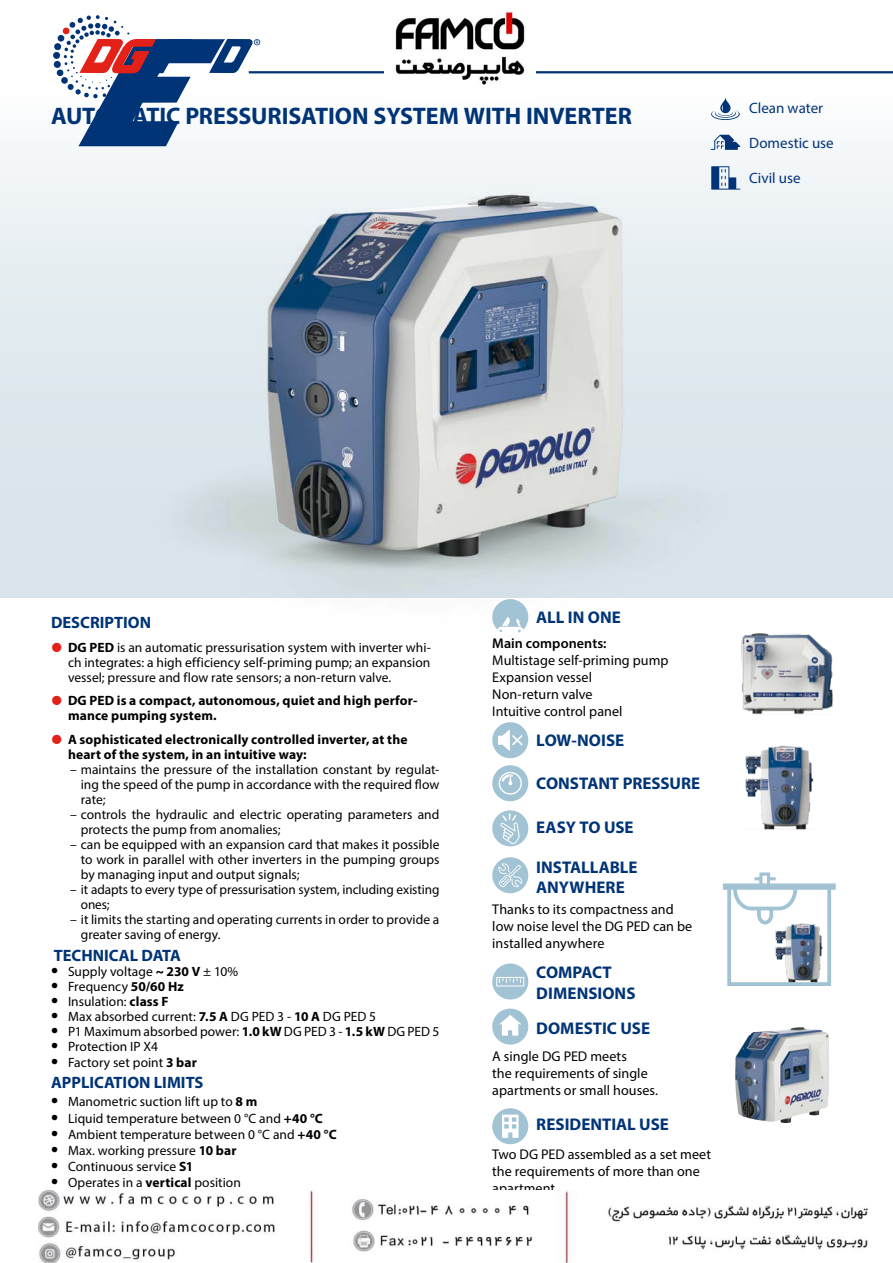
<style>
.page{position:relative;width:893px;height:1263px;background:#fff}
.page>*{position:absolute;margin:0;border:0;box-sizing:border-box;transform-origin:0 0}
.t1{font:700 24px "Myriad Pro";letter-spacing:-.005em;color:#003477}
.t2{font:700 16.95px/20.4px "Myriad Pro";color:#003477}
.t3{font:700 16.5px "Myriad Pro";color:#003477}
.t4{font:15px "Myriad Pro";color:#003477}
.t5{font:14.1px/17px "Myriad Pro";color:#000}
.t6{font:600 14.1px "Myriad Pro";letter-spacing:.005em;color:#000}
.t7{font:13.5px/15px "Myriad Pro";color:#000;text-align:justify}
.t8{font:700 13.5px/15px "Myriad Pro";letter-spacing:.01em;color:#000}
.s1{font-weight:700}
.s2{font-weight:700;font-size:21px}
.s3{font-size:14.25px}
</style>
<div class="page">
<div style="left:0;top:81px;width:893px;height:516px;background:linear-gradient(to bottom,#f7fafb,#d3e0e7)"></div>
<hr style="left:249px;top:71px;width:644px;height:2px;background:#003477">
<svg style="left:53px;top:15px;width:207px;height:131px"></svg>
<img style="left:89px;top:186px;width:698px;height:444px">
<img style="left:268px;top:196px;width:355px;height:360px">
<img style="left:745px;top:745px;width:68px;height:84px">
<img style="left:735px;top:1027px;width:94px;height:96px">
<img style="left:741px;top:633px;width:92px;height:82px">
<div style="left:723px;top:883px;width:113px;height:7px;background:#a1c3d4"></div>
<svg style="left:725px;top:872px;width:108px;height:114px"></svg>
<div style="left:492px;top:722px;width:36px;height:36px;background:#a1c3d4;border-radius:50%"></div>
<svg style="left:498px;top:730px;width:24px;height:21px"></svg>
<div style="left:492px;top:765px;width:36px;height:36px;background:#a1c3d4;border-radius:50%"></div>
<svg style="left:499px;top:772px;width:23px;height:23px"></svg>
<div style="left:492px;top:857px;width:36px;height:36px;background:#a1c3d4;border-radius:50%"></div>
<svg style="left:498px;top:863px;width:24px;height:24px"></svg>
<div style="left:492px;top:599px;width:36px;height:36px;background:#a1c3d4;border-radius:50%"></div>
<svg style="left:497px;top:617px;width:26px;height:19px"></svg>
<div style="left:492px;top:810px;width:36px;height:36px;background:#a1c3d4;border-radius:50%"></div>
<svg style="left:500px;top:813px;width:20px;height:31px"></svg>
<div style="left:492px;top:963px;width:36px;height:36px;background:#a1c3d4;border-radius:50%"></div>
<svg style="left:496px;top:977px;width:28px;height:9px"></svg>
<div style="left:492px;top:1008px;width:36px;height:36px;background:#a1c3d4;border-radius:50%"></div>
<svg style="left:500px;top:1015px;width:21px;height:21px"></svg>
<div style="left:492px;top:1108px;width:36px;height:36px;background:#a1c3d4;border-radius:50%"></div>
<svg style="left:502px;top:1114px;width:16px;height:24px"></svg>
<svg style="left:711px;top:98px;width:29px;height:22px"></svg>
<svg style="left:710px;top:135px;width:30px;height:15px"></svg>
<svg style="left:711px;top:166px;width:29px;height:24px"></svg>
<img style="left:384px;top:11px;width:151px;height:91px">
<img style="left:39px;top:1190px;width:829px;height:73px">
<h1 class="t1" style="left:51px;top:100px;width:582px">AUTOMATIC PRESSURISATION SYSTEM WITH INVERTER</h1>
<p class="t4" style="left:749px;top:99px;width:75px">Clean water</p>
<p class="t4" style="left:749px;top:134px;width:86px">Domestic use</p>
<p class="t4" style="left:749px;top:169px;width:53px">Civil use</p>
<p class="t3" style="left:51px;top:612px;width:102px">DESCRIPTION</p>
<p class="t7" style="left:68px;top:639px;width:364px"><span class="s1">DG PED</span> is an automatic pressurisation system with inverter whi&shy;ch integrates: a high efficiency self-priming pump; an expansion vessel; pressure and flow rate sensors; a non-return valve.</p>
<p class="t8" style="left:68px;top:693px;width:351px">DG PED is a compact, autonomous, quiet and high perfor&shy;mance pumping system.</p>
<p class="t8" style="left:68px;top:731px;width:341px">A sophisticated electronically controlled inverter, at the heart of the system, in an intuitive way:</p>
<p class="t7" style="left:81px;top:761px;width:360px;text-indent:-11px">– maintains the pressure of the installation constant by regulat&shy;ing the speed of the pump in accordance with the required flow rate;</p>
<p class="t7" style="left:81px;top:806px;width:360px;text-indent:-11px">– controls the hydraulic and electric operating parameters and protects the pump from anomalies;</p>
<p class="t7" style="left:81px;top:836px;width:360px;text-indent:-11px">– can be equipped with an expansion card that makes it possible to work in parallel with other inverters in the pumping groups by managing input and output signals;</p>
<p class="t7" style="left:81px;top:881px;width:360px;text-indent:-11px">– it adapts to every type of pressurisation system, including existing ones;</p>
<p class="t7" style="left:81px;top:911px;width:360px;text-indent:-11px">– it limits the starting and operating currents in order to provide a greater saving of energy.</p>
<p class="t3" style="left:54px;top:945px;width:129px">TECHNICAL DATA</p>
<p class="t7" style="left:51px;top:964px;width:189px"><span class="s2">•</span> Supply voltage <span class="s1">~ 230 V</span> ± 10%</p>
<p class="t7" style="left:51px;top:979px;width:134px"><span class="s2">•</span> Frequency <span class="s1">50/60 Hz</span></p>
<p class="t7" style="left:51px;top:994px;width:119px"><span class="s2">•</span> Insulation: <span class="s1">class F</span></p>
<p class="t7" style="left:51px;top:1009px;width:327px"><span class="s2">•</span> Max absorbed current: <span class="s1">7.5 A</span> DG PED 3 - <span class="s1">10 A</span> DG PED 5</p>
<p class="t7" style="left:51px;top:1024px;width:390px"><span class="s2">•</span> P1 Maximum absorbed power: <span class="s1">1.0 kW</span> DG PED 3 - <span class="s1">1.5 kW</span> DG PED 5</p>
<p class="t7" style="left:51px;top:1039px;width:108px"><span class="s2">•</span> Protection IP X4</p>
<p class="t7" style="left:51px;top:1055px;width:147px"><span class="s2">•</span> Factory set point <span class="s1">3 bar</span></p>
<p class="t3" style="left:51px;top:1072px;width:154px">APPLICATION LIMITS</p>
<p class="t7" style="left:51px;top:1094px;width:208px"><span class="s2">•</span> Manometric suction lift up to <span class="s1">8 m</span></p>
<p class="t7" style="left:51px;top:1110px;width:273px"><span class="s2">•</span> Liquid temperature between 0 °C and <span class="s1">+40 °C</span></p>
<p class="t7" style="left:51px;top:1126px;width:287px"><span class="s2">•</span> Ambient temperature between 0 °C and <span class="s1">+40 °C</span></p>
<p class="t7" style="left:51px;top:1143px;width:187px"><span class="s2">•</span> Max. working pressure <span class="s1">10 bar</span></p>
<p class="t7" style="left:51px;top:1159px;width:144px"><span class="s2">•</span> Continuous service <span class="s1">S1</span></p>
<p class="t7" style="left:51px;top:1175px;width:191px"><span class="s2">•</span> Operates in a <span class="s1">vertical</span> position</p>
<p class="t2" style="left:536px;top:607px;width:86px">ALL IN ONE</p>
<p class="t6" style="left:492px;top:634px;width:116px">Main components:</p>
<p class="t5" style="left:492px;top:652px;width:178px">Multistage self-priming pump<br>Expansion vessel<br>Non-return valve<br>Intuitive control panel</p>
<p class="t2" style="left:536px;top:730px;width:89px">LOW-NOISE</p>
<p class="t2" style="left:536px;top:772px;width:165px">CONSTANT PRESSURE</p>
<p class="t2" style="left:536px;top:817px;width:99px">EASY TO USE</p>
<p class="t2" style="left:536px;top:856px;width:103px">INSTALLABLE<br>ANYWHERE</p>
<p class="t5" style="left:492px;top:900px;width:202px">Thanks to its compactness and low noise level the DG PED can be installed anywhere</p>
<p class="t2" style="left:536px;top:962px;width:101px">COMPACT<br>DIMENSIONS</p>
<p class="t2" style="left:536px;top:1017px;width:115px">DOMESTIC USE</p>
<p class="t5" style="left:492px;top:1048px;width:167px">A single DG PED meets<br>the requirements of single apartments or small houses.</p>
<p class="t2" style="left:536px;top:1113px;width:134px">RESIDENTIAL USE</p>
<p class="t5" style="left:492px;top:1146px;width:220px">Two DG PED assembled as a set meet the requirements of more than one apartment<span class="s3">.</span></p>
</div>
